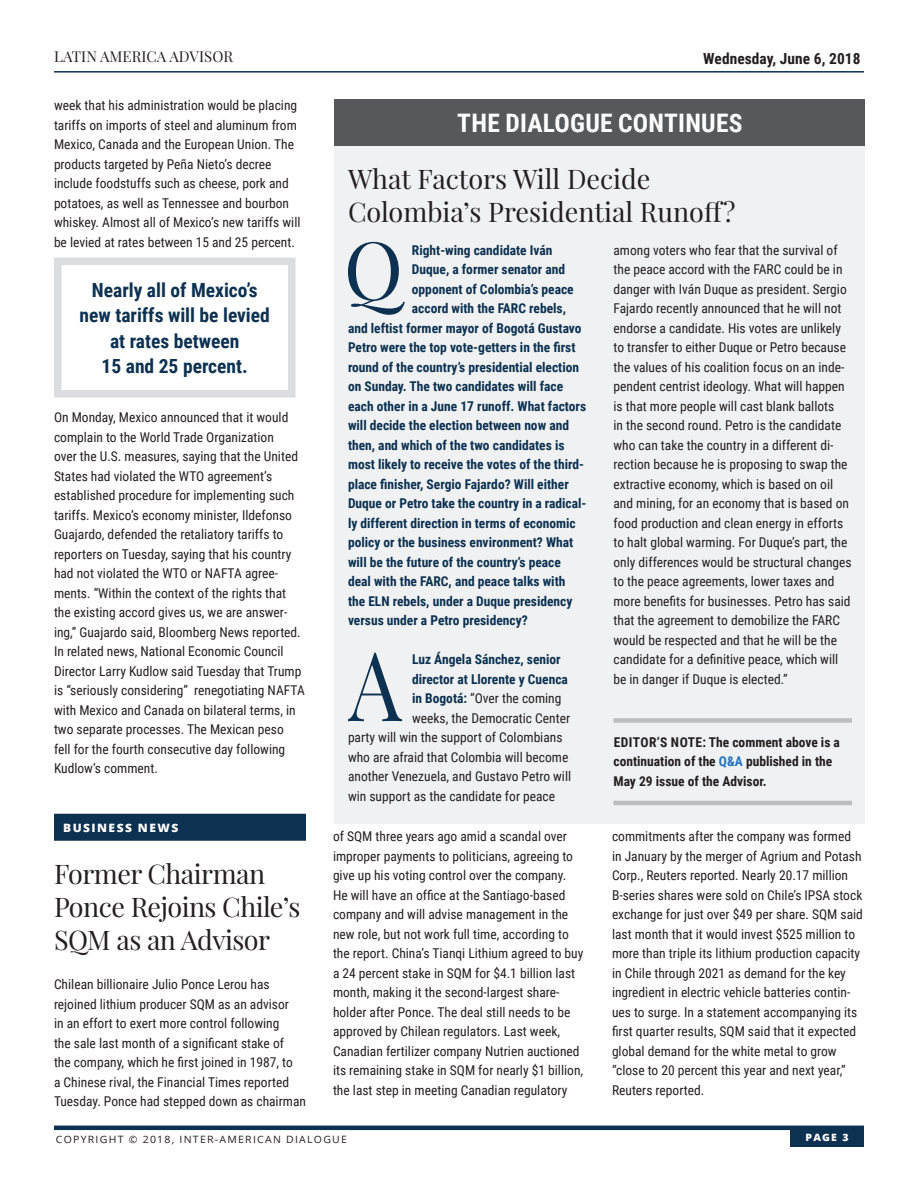
<style>
.page{position:relative;width:918px;height:1188px;background:#fff}
.page>*{position:absolute;margin:0;border:0;box-sizing:border-box;transform-origin:0 0}
.Answer_Text_-_Drop_C{font:96.15px "Playfair Display";color:#0c3151;scale:.88 1}
.Question_Text_-_Drop{font:80.1px "Playfair Display";color:#0c3151}
.Subhead_18pt{font:27px/33px "Playfair Display";color:#231f20}
.Subhead_18pt-2{font:27px/33px "Playfair Display";letter-spacing:-.02em;color:#231f20}
.White_Section_Titles{font:700 25.5px "Roboto Condensed";letter-spacing:.01em;color:#fff}
.Callouts_in_Box_-_13{font:700 19.5px/25.5px "Roboto Condensed";color:#0c3151;text-align:center}
.t1{font:700 15.3px "Roboto Condensed";letter-spacing:.005em;color:#231f20}
.t2{font:15px "Playfair Display";letter-spacing:.005em;color:#231f20}
.Main_Body_Text{font:13.5px/19.5px "Roboto Condensed";color:#231f20}
.Answer_Text_-_Drop_C-2{font:13.5px/19.5px "Roboto Condensed";color:#231f20}
.Question_Text_-_Drop-2{font:700 13.5px "Roboto Condensed";color:#0c3151}
.Editors_Note{font:700 13.5px/19.5px "Roboto Condensed";color:#231f20}
.Answer_Text_-_Drop_C-3{font:700 13.5px "Roboto Condensed";color:#0c3151}
.Sections_-_with_Blue{font:800 11.55px "Open Sans";letter-spacing:.12em;color:#fff;scale:1.04 1}
.t3{font:10.05px "Open Sans";letter-spacing:.12em;color:#231f20;scale:1.04 1}
.t4{font:800 10.05px "Open Sans";color:#fff;scale:1.04 1}
.s1{font-weight:700;color:#0c3151}
.s2{color:#2873ba}
</style>
<div class="page">
<hr style="left:54px;top:1126px;width:810px;height:4px;background:#0c3151">
<div style="left:790px;top:1129px;width:74px;height:18px;background:#0c3151"></div>
<hr style="left:54px;top:71px;width:810px;height:2px;background:#0c3151">
<div style="left:54px;top:814px;width:252px;height:27px;background:#0c3151"></div>
<div style="left:334px;top:146px;width:532px;height:678px;background:#f0f1f2"></div>
<div style="left:614px;top:718px;width:238px;height:5px;background:#bcbdc0"></div>
<hr style="left:614px;top:801px;width:238px;height:4px;background:#bcbdc0">
<div style="left:334px;top:100px;width:532px;height:46px;background:#57585a"></div>
<div style="left:54px;top:258px;width:242px;height:140px;border:8px solid #dcdddf"></div>
<p class="t2" style="left:54px;top:47px;width:181px">LATIN AMERICA ADVISOR</p>
<p class="Main_Body_Text" style="left:54px;top:95px;width:248px">week that his administration would be placing tariffs on imports of steel and aluminum from Mexico, Canada and the European Union. The products targeted by Peña Nieto’s decree include foodstuffs such as cheese, pork and potatoes, as well as Tennessee and bourbon whiskey. Almost all of Mexico’s new tariffs will be levied at rates between 15 and 25 percent.</p>
<p class="Callouts_in_Box_-_13" style="left:80px;top:276px;width:192px">Nearly all of Mexico’s new tariffs will be levied at rates between<br>15 and 25 percent.</p>
<p class="Main_Body_Text" style="left:54px;top:407px;width:252px">On Monday, Mexico announced that it would complain to the World Trade Organization<br>over the U.S. measures, saying that the United States had violated the WTO agreement’s established procedure for implementing such tariffs. Mexico’s economy minister, Ildefonso Guajardo, defended the retaliatory tariffs to reporters on Tuesday, saying that his country had not violated the WTO or NAFTA agree&shy;ments. “Within the context of the rights that the existing accord gives us, we are answer&shy;ing,” Guajardo said, Bloomberg News reported.<br>In related news, National Economic Council Director Larry Kudlow said Tuesday that Trump is “seriously considering” renegotiating NAFTA with Mexico and Canada on bilateral terms, in two separate processes. The Mexican peso<br>fell for the fourth consecutive day following Kudlow’s comment.</p>
<p class="Sections_-_with_Blue" style="left:63px;top:819px;width:112px">BUSINESS NEWS</p>
<p class="Subhead_18pt-2" style="left:54px;top:858px;width:248px">Former Chairman<br>Ponce Rejoins Chile’s<br>SQM as an Advisor</p>
<p class="Main_Body_Text" style="left:54px;top:974px;width:254px">Chilean billionaire Julio Ponce Lerou has rejoined lithium producer SQM as an advisor<br>in an effort to exert more control following<br>the sale last month of a significant stake of<br>the company, which he first joined in 1987, to<br>a Chinese rival, the Financial Times reported Tuesday. Ponce had stepped down as chairman</p>
<p class="t1" style="left:703px;top:47px;width:159px">Wednesday, June 6, 2018</p>
<p class="White_Section_Titles" style="left:457px;top:106px;width:287px">THE DIALOGUE CONTINUES</p>
<p class="Subhead_18pt" style="left:348px;top:162px;width:389px">What Factors Will Decide<br>Colombia’s Presidential Runoff?</p>
<p class="Question_Text_-_Drop" style="left:344px;top:220px;width:61px">Q</p>
<p class="Question_Text_-_Drop-2" style="left:412px;top:240px;width:142px">Right-wing candidate Iván</p>
<p class="Answer_Text_-_Drop_C-2" style="left:614px;top:240px;width:240px">among voters who fear that the survival of the peace accord with the FARC could be in danger with Iván Duque as president. Sergio Fajardo recently announced that he will not endorse a candidate. His votes are unlikely to transfer to either Duque or Petro because the values of his coalition focus on an inde&shy;pendent centrist ideology. What will happen is that more people will cast blank ballots<br>in the second round. Petro is the candidate who can take the country in a different di&shy;rection because he is proposing to swap the extractive economy, which is based on oil and mining, for an economy that is based on food production and clean energy in efforts to halt global warming. For Duque’s part, the only differences would be structural changes to the peace agreements, lower taxes and more benefits for businesses. Petro has said that the agreement to demobilize the FARC would be respected and that he will be the candidate for a definitive peace, which will be in danger if Duque is elected.”</p>
<p class="Question_Text_-_Drop-2" style="left:412px;top:260px;width:155px">Duque, a former senator and</p>
<p class="Question_Text_-_Drop-2" style="left:412px;top:279px;width:163px">opponent of Colombia’s peace</p>
<p class="Question_Text_-_Drop-2" style="left:412px;top:299px;width:156px">accord with the FARC rebels,</p>
<p class="Question_Text_-_Drop-2" style="left:348px;top:318px;width:235px">and leftist former mayor of Bogotá Gustavo</p>
<p class="Question_Text_-_Drop-2" style="left:348px;top:338px;width:229px">Petro were the top vote-getters in the first</p>
<p class="Question_Text_-_Drop-2" style="left:348px;top:357px;width:233px">round of the country’s presidential election</p>
<p class="Question_Text_-_Drop-2" style="left:348px;top:377px;width:217px">on Sunday. The two candidates will face</p>
<p class="Question_Text_-_Drop-2" style="left:348px;top:396px;width:240px">each other in a June 17 runoff. What factors</p>
<p class="Question_Text_-_Drop-2" style="left:348px;top:416px;width:223px">will decide the election between now and</p>
<p class="Question_Text_-_Drop-2" style="left:348px;top:435px;width:218px">then, and which of the two candidates is</p>
<p class="Question_Text_-_Drop-2" style="left:348px;top:455px;width:238px">most likely to receive the votes of the third-</p>
<p class="Question_Text_-_Drop-2" style="left:348px;top:474px;width:222px">place finisher, Sergio Fajardo? Will either</p>
<p class="Question_Text_-_Drop-2" style="left:348px;top:494px;width:240px">Duque or Petro take the country in a radical-</p>
<p class="Question_Text_-_Drop-2" style="left:348px;top:513px;width:229px">ly different direction in terms of economic</p>
<p class="Question_Text_-_Drop-2" style="left:348px;top:533px;width:227px">policy or the business environment? What</p>
<p class="Question_Text_-_Drop-2" style="left:348px;top:552px;width:214px">will be the future of the country’s peace</p>
<p class="Question_Text_-_Drop-2" style="left:348px;top:572px;width:219px">deal with the FARC, and peace talks with</p>
<p class="Question_Text_-_Drop-2" style="left:348px;top:591px;width:226px">the ELN rebels, under a Duque presidency</p>
<p class="Question_Text_-_Drop-2" style="left:348px;top:611px;width:181px">versus under a Petro presidency?</p>
<p class="Answer_Text_-_Drop_C" style="left:349px;top:625px;width:62px">A</p>
<p class="Answer_Text_-_Drop_C-3" style="left:412px;top:650px;width:150px">Luz Ángela Sánchez, senior</p>
<p class="Answer_Text_-_Drop_C-3" style="left:412px;top:669px;width:157px">director at Llorente y Cuenca</p>
<p class="Answer_Text_-_Drop_C-2" style="left:412px;top:688px;width:151px"><span class="s1">in Bogotá:</span> “Over the coming</p>
<p class="Answer_Text_-_Drop_C-2" style="left:412px;top:708px;width:160px">weeks, the Democratic Center</p>
<p class="Answer_Text_-_Drop_C-2" style="left:348px;top:727px;width:216px">party will win the support of Colombians</p>
<p class="Answer_Text_-_Drop_C-2" style="left:348px;top:747px;width:222px">who are afraid that Colombia will become</p>
<p class="Answer_Text_-_Drop_C-2" style="left:348px;top:766px;width:225px">another Venezuela, and Gustavo Petro will</p>
<p class="Answer_Text_-_Drop_C-2" style="left:348px;top:786px;width:209px">win support as the candidate for peace</p>
<p class="Editors_Note" style="left:614px;top:732px;width:228px">EDITOR’S NOTE: The comment above is a continuation of the <span class="s2">Q&amp;A</span> published in the<br>May 29 issue of the Advisor.</p>
<p class="Main_Body_Text" style="left:333px;top:826px;width:252px">of SQM three years ago amid a scandal over improper payments to politicians, agreeing to give up his voting control over the company.<br>He will have an office at the Santiago-based company and will advise management in the new role, but not work full time, according to the report. China’s Tianqi Lithium agreed to buy a 24 percent stake in SQM for $4.1 billion last month, making it the second-largest share&shy;holder after Ponce. The deal still needs to be approved by Chilean regulators. Last week, Canadian fertilizer company Nutrien auctioned its remaining stake in SQM for nearly $1 billion, the last step in meeting Canadian regulatory</p>
<p class="Main_Body_Text" style="left:612px;top:826px;width:252px">commitments after the company was formed in January by the merger of Agrium and Potash Corp., Reuters reported. Nearly 20.17 million B-series shares were sold on Chile’s IPSA stock exchange for just over $49 per share. SQM said last month that it would invest $525 million to more than triple its lithium production capacity in Chile through 2021 as demand for the key ingredient in electric vehicle batteries contin&shy;ues to surge. In a statement accompanying its first quarter results, SQM said that it expected global demand for the white metal to grow “close to 20 percent this year and next year,” Reuters reported.</p>
<p class="t3" style="left:56px;top:1132px;width:281px">COPYRIGHT © 2018, INTER-AMERICAN DIALOGUE</p>
<p class="t4" style="left:806px;top:1129px;width:43px">PAGE 3</p>
</div>
